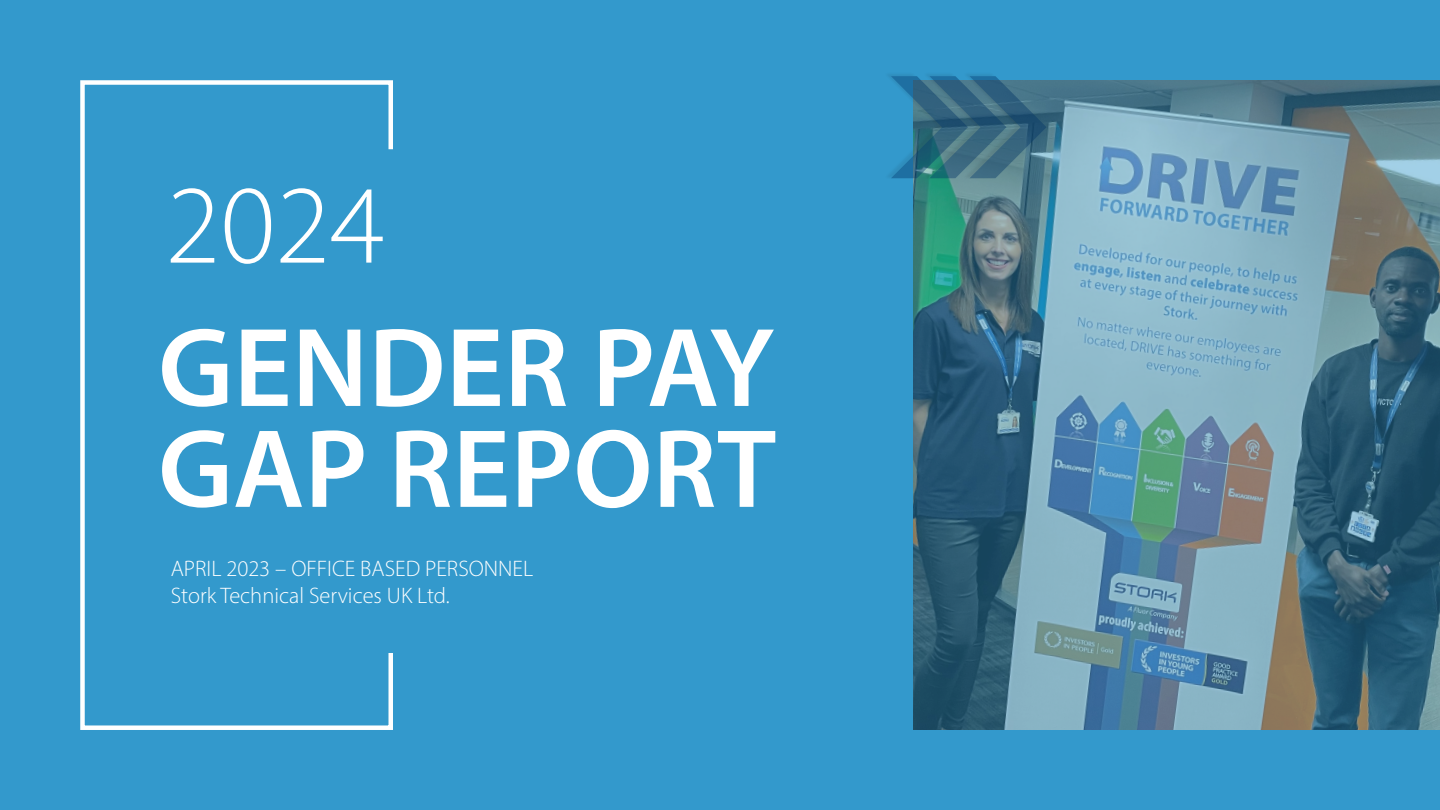
<style>
.page{position:relative;width:1440px;height:810px;background:#39c}
.page>*{position:absolute;margin:0;border:0;box-sizing:border-box;transform-origin:0 0}
._200pt_Align_Left{font:600 113.25px "Myriad Pro";color:#fff}
._150pt_Align_Left{font:600 112.5px "Myriad Pro";color:#fff}
._150pt_Align_Left-2{font:300 112.5px "Myriad Pro";color:#fff}
._20pt_Align_Left{font:300 22.5px/27px "Myriad Pro";color:#fff}
</style>
<div class="page">
<svg style="left:914px;top:80px;width:526px;height:650px;background:#5d8799"></svg>
<svg style="left:80px;top:80px;width:313px;height:650px"></svg>
<div style="left:884px;top:72px;width:82px;height:107px;background:#39c"></div>
<div style="left:923px;top:72px;width:81px;height:107px;background:#3195c7"></div>
<div style="left:963px;top:72px;width:81px;height:107px;background:#000;opacity:.19"></div>
<svg style="left:891px;top:76px;width:156px;height:102px;background:#38718c"></svg>
<p class="_150pt_Align_Left-2" style="left:166px;top:157px;width:221px">2024</p>
<p class="_200pt_Align_Left" style="left:158px;top:296px;width:618px">GENDER PAY</p>
<p class="_150pt_Align_Left" style="left:158px;top:398px;width:620px">GAP REPORT</p>
<p class="_20pt_Align_Left" style="left:171px;top:555px;width:364px">APRIL 2023 – OFFICE BASED PERSONNEL<br>Stork Technical Services UK Ltd.</p>
</div>
